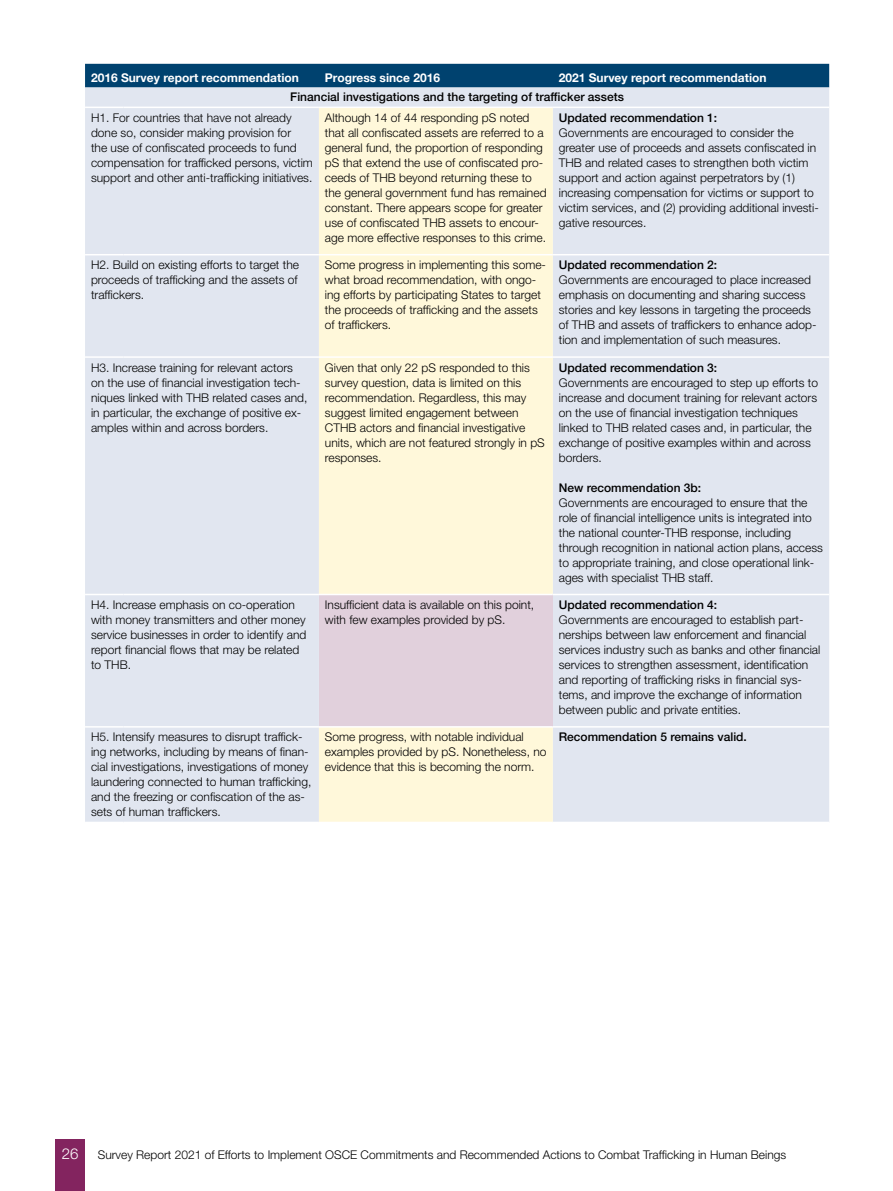
<style>
.page{position:relative;width:893px;height:1191px;background:#fff}
.page>*{position:absolute;margin:0;border:0;box-sizing:border-box;transform-origin:0 0}
.t1{font:300 15px "Helvetica Neue LT Std";color:#fff}
.t2{font:300 12px/15px "Helvetica Neue LT Std";color:#000}
.t3{font:500 12px "Helvetica Neue LT Std";color:#000}
.t4{font:700 12px "Helvetica Neue";color:#fff}
</style>
<div class="page">
<div style="left:55px;top:1140px;width:30px;height:51px;background:#83245f"></div>
<div style="left:85px;top:64px;width:744px;height:23px;background:#00426f"></div>
<div style="left:85px;top:87px;width:744px;height:734px;background:#e1e6f0"></div>
<div style="left:319px;top:108px;width:234px;height:713px;background:#fff8da"></div>
<div style="left:319px;top:594px;width:234px;height:133px;background:#e1d0dc"></div>
<hr style="left:85px;top:107px;width:38px;height:1px;background:#fff">
<hr style="left:123px;top:107px;width:196px;height:1px;background:#fff">
<hr style="left:319px;top:107px;width:234px;height:1px;background:#fff">
<hr style="left:553px;top:107px;width:276px;height:1px;background:#fff">
<hr style="left:85px;top:254px;width:38px;height:1px;background:#fff">
<hr style="left:123px;top:254px;width:196px;height:1px;background:#fff">
<hr style="left:319px;top:254px;width:234px;height:1px;background:#fff">
<hr style="left:553px;top:254px;width:276px;height:1px;background:#fff">
<hr style="left:85px;top:356px;width:38px;height:2px;background:#fff">
<hr style="left:123px;top:356px;width:196px;height:2px;background:#fff">
<hr style="left:319px;top:356px;width:234px;height:2px;background:#fff">
<hr style="left:553px;top:356px;width:276px;height:2px;background:#fff">
<hr style="left:85px;top:594px;width:38px;height:1px;background:#fff">
<hr style="left:123px;top:594px;width:196px;height:1px;background:#fff">
<hr style="left:319px;top:594px;width:234px;height:1px;background:#fff">
<hr style="left:553px;top:594px;width:276px;height:1px;background:#fff">
<hr style="left:85px;top:726px;width:38px;height:1px;background:#fff">
<hr style="left:123px;top:726px;width:196px;height:1px;background:#fff">
<hr style="left:319px;top:726px;width:234px;height:1px;background:#fff">
<hr style="left:553px;top:726px;width:276px;height:1px;background:#fff">
<p class="t4" style="left:91px;top:68px;width:209px">2016 Survey report recommendation</p>
<p class="t4" style="left:325px;top:68px;width:117px">Progress since 2016</p>
<p class="t4" style="left:559px;top:68px;width:209px">2021 Survey report recommendation</p>
<p class="t3" style="left:290px;top:90px;width:335px">Financial investigations and the targeting of trafficker assets</p>
<p class="t2" style="left:91px;top:110px;width:223px">H1. For countries that have not already done so, consider making provision for<br>the use of confiscated proceeds to fund compensation for trafficked persons, victim support and other anti-trafficking initiatives.</p>
<p class="t2" style="left:325px;top:110px;width:223px">Although 14 of 44 responding pS noted that all confiscated assets are referred to a general fund, the proportion of responding pS that extend the use of confiscated pro&shy;ceeds of THB beyond returning these to the general government fund has remained constant. There appears scope for greater use of confiscated THB assets to encour&shy;age more effective responses to this crime.</p>
<p class="t3" style="left:559px;top:110px;width:160px">Updated recommendation 1:</p>
<p class="t2" style="left:559px;top:125px;width:262px">Governments are encouraged to consider the greater use of proceeds and assets confiscated in THB and related cases to strengthen both victim support and action against perpetrators by (1) increasing compensation for victims or support to victim services, and (2) providing additional investi&shy;gative resources.</p>
<p class="t2" style="left:91px;top:257px;width:210px">H2. Build on existing efforts to target the proceeds of trafficking and the assets of traffickers.</p>
<p class="t2" style="left:325px;top:257px;width:223px">Some progress in implementing this some&shy;what broad recommendation, with ongo&shy;ing efforts by participating States to target the proceeds of trafficking and the assets of traffickers.</p>
<p class="t3" style="left:559px;top:258px;width:160px">Updated recommendation 2:</p>
<p class="t2" style="left:559px;top:272px;width:259px">Governments are encouraged to place increased emphasis on documenting and sharing success stories and key lessons in targeting the proceeds of THB and assets of traffickers to enhance adop&shy;tion and implementation of such measures.</p>
<p class="t2" style="left:91px;top:359px;width:218px">H3. Increase training for relevant actors on the use of financial investigation tech&shy;niques linked with THB related cases and, in particular, the exchange of positive ex&shy;amples within and across borders.</p>
<p class="t2" style="left:325px;top:359px;width:221px">Given that only 22 pS responded to this survey question, data is limited on this recommendation. Regardless, this may suggest limited engagement between CTHB actors and financial investigative units, which are not featured strongly in pS responses.</p>
<p class="t3" style="left:559px;top:360px;width:160px">Updated recommendation 3:</p>
<p class="t2" style="left:559px;top:374px;width:261px">Governments are encouraged to step up efforts to increase and document training for relevant actors on the use of financial investigation techniques linked to THB related cases and, in particular, the exchange of positive examples within and across borders.</p>
<p class="t3" style="left:559px;top:480px;width:144px">New recommendation 3b:</p>
<p class="t2" style="left:559px;top:494px;width:266px">Governments are encouraged to ensure that the role of financial intelligence units is integrated into the national counter-THB response, including through recognition in national action plans, access to appropriate training, and close operational link&shy;ages with specialist THB staff.</p>
<p class="t2" style="left:91px;top:597px;width:217px">H4. Increase emphasis on co-operation with money transmitters and other money service businesses in order to identify and report financial flows that may be related to THB.</p>
<p class="t2" style="left:325px;top:597px;width:211px">Insufficient data is available on this point, with few examples provided by pS.</p>
<p class="t3" style="left:559px;top:597px;width:160px">Updated recommendation 4:</p>
<p class="t2" style="left:559px;top:612px;width:263px">Governments are encouraged to establish part&shy;nerships between law enforcement and financial services industry such as banks and other financial services to strengthen assessment, identification and reporting of trafficking risks in financial sys&shy;tems, and improve the exchange of information between public and private entities.</p>
<p class="t2" style="left:91px;top:729px;width:222px">H5. Intensify measures to disrupt traffick&shy;ing networks, including by means of finan&shy;cial investigations, investigations of money laundering connected to human trafficking, and the freezing or confiscation of the as&shy;sets of human traffickers.</p>
<p class="t2" style="left:325px;top:729px;width:223px">Some progress, with notable individual examples provided by pS. Nonetheless, no evidence that this is becoming the norm.</p>
<p class="t3" style="left:559px;top:730px;width:190px">Recommendation 5 remains valid.</p>
<p class="t1" style="left:62px;top:1144px;width:18px">26</p>
<p class="t2" style="left:98px;top:1147px;width:690px">Survey Report 2021 of Efforts to Implement OSCE Commitments and Recommended Actions to Combat Trafficking in Human Beings</p>
</div>
